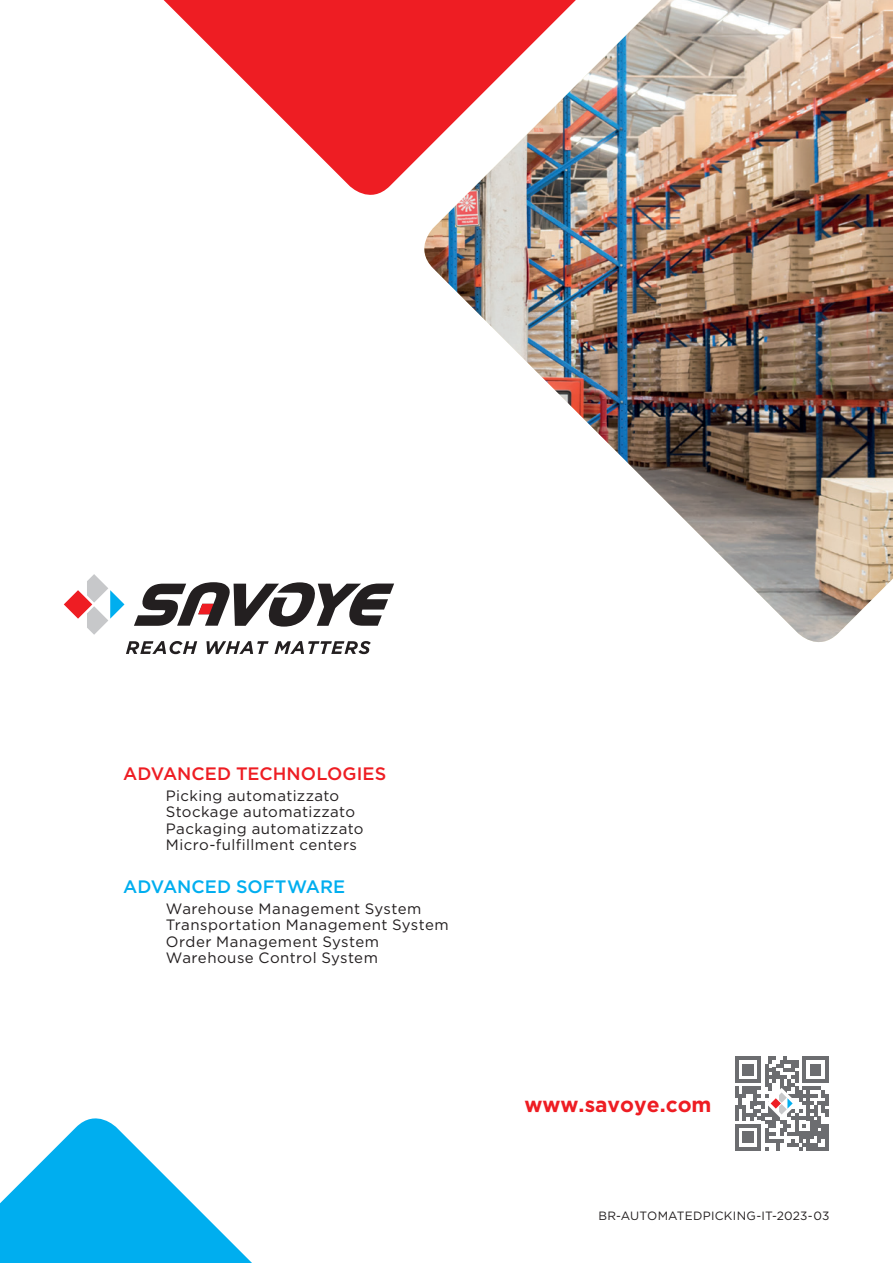
<style>
.page{position:relative;width:893px;height:1263px;background:#fff}
.page>*{position:absolute;margin:0;border:0;box-sizing:border-box;transform-origin:0 0}
.Normal_e{font:700 21px "Gotham";color:#ee1d23}
.t1{font:500 18px "Gotham";color:#ee1d23}
.t2{font:500 18px "Gotham";color:#00aeef}
.t3{font:15px "Gotham";letter-spacing:.03em;color:#231f20}
.t4{font:12px "Gotham HTF";letter-spacing:.02em;color:#231f20}
</style>
<div class="page">
<svg style="left:134px;top:582px;width:260px;height:45px"></svg>
<svg style="left:64px;top:574px;width:60px;height:61px"></svg>
<svg style="left:126px;top:641px;width:71px;height:13px"></svg>
<svg style="left:206px;top:641px;width:165px;height:13px"></svg>
<svg style="left:735px;top:1056px;width:94px;height:94px"></svg>
<svg style="left:0;top:1118px;width:252px;height:145px"></svg>
<img style="left:424px;top:0;width:469px;height:642px">
<svg style="left:163px;top:0;width:434px;height:206px"></svg>
<p class="t1" style="left:123px;top:762px;width:264px">ADVANCED TECHNOLOGIES</p>
<p class="t3" style="left:166px;top:786px;width:175px">Picking automatizzato</p>
<p class="t3" style="left:166px;top:802px;width:191px">Stockage automatizzato</p>
<p class="t3" style="left:166px;top:819px;width:199px">Packaging automatizzato</p>
<p class="t3" style="left:166px;top:835px;width:193px">Micro-fulfillment centers</p>
<p class="t2" style="left:123px;top:875px;width:223px">ADVANCED SOFTWARE</p>
<p class="t3" style="left:166px;top:899px;width:257px">Warehouse Management System</p>
<p class="t3" style="left:166px;top:915px;width:284px">Transportation Management System</p>
<p class="t3" style="left:166px;top:932px;width:215px">Order Management System</p>
<p class="t3" style="left:166px;top:948px;width:214px">Warehouse Control System</p>
<p class="Normal_e" style="left:524px;top:1090px;width:189px">www.savoye.com</p>
<p class="t4" style="left:598px;top:1209px;width:232px">BR-AUTOMATEDPICKING-IT-2023-03</p>
</div>
